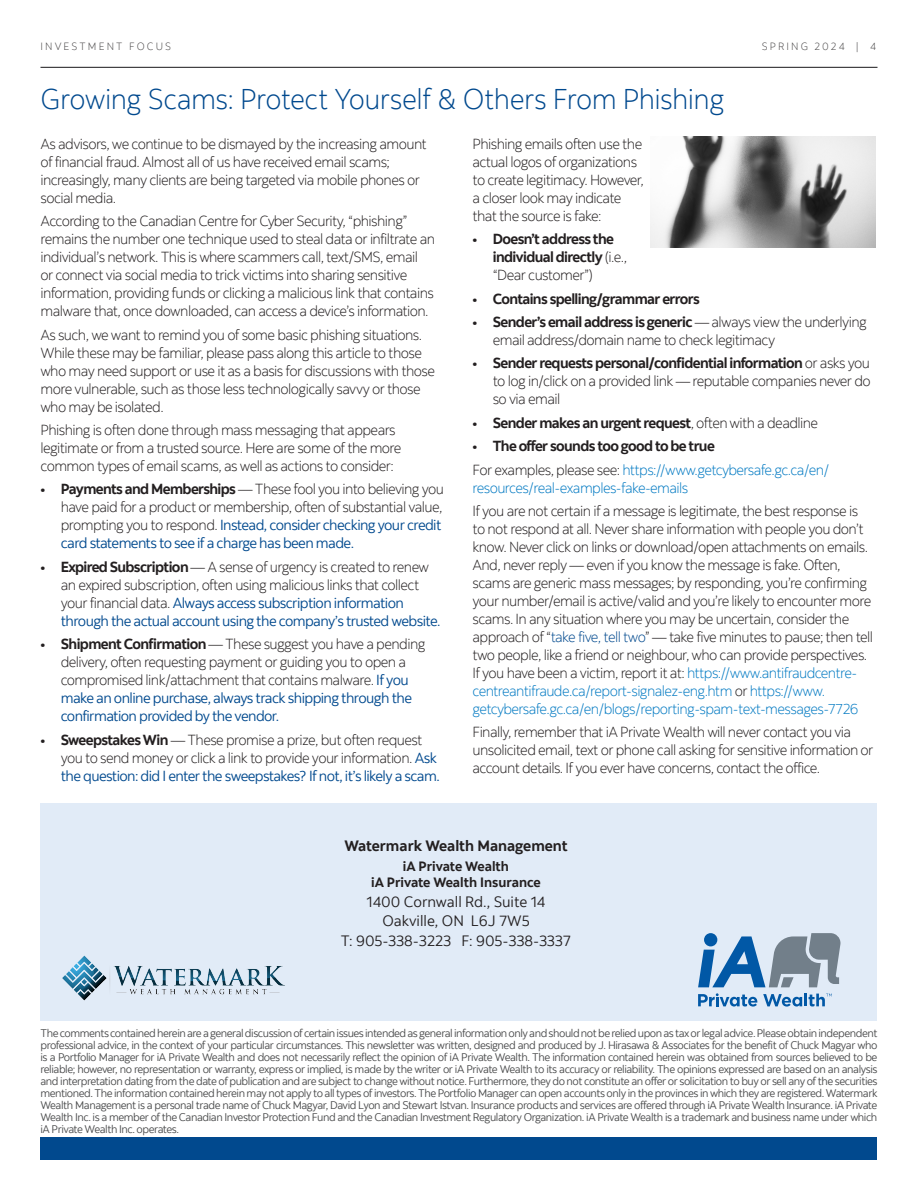
<style>
.page{position:relative;width:918px;height:1188px;background:#fff}
.page>*{position:absolute;margin:0;border:0;box-sizing:border-box;transform-origin:0 0}
.Headline{font:300 28.5px "Scotia";letter-spacing:-.02em;color:#01498e}
.Body_text{font:15px "Scotia";color:#231f20}
.Body_text-2{font:700 15px "Scotia";color:#231f20}
.Body{font:300 14.55px/18px "Scotia";letter-spacing:-.04em;color:#231f20}
.t1{font:700 14.55px/18px "Scotia";letter-spacing:-.04em;color:#231f20}
.Body-2{font:300 14.55px/18px "Scotia";letter-spacing:-.04em;color:#0079c2}
.Body_text-3{font:700 13.5px "Scotia";color:#231f20}
.t2{font:11.1px/12px "Scotia";letter-spacing:-.04em;color:#4b4c4d;text-align:justify}
.t3{font:300 10.5px "Scotia";letter-spacing:.2em;color:#464445}
.s1{font-weight:700}
.s2{font-weight:400;color:#01498e}
.s3{font-weight:300}
.s4{color:#231f20}
.s5{color:#01498e}
.s6{color:#0079c2}
</style>
<div class="page">
<div style="left:40px;top:1137px;width:838px;height:23px;background:#01498e"></div>
<div style="left:40px;top:804px;width:838px;height:217px;background:#e1ebf7"></div>
<img style="left:62px;top:955px;width:223px;height:46px">
<svg style="left:698px;top:933px;width:142px;height:54px"></svg>
<svg style="left:763px;top:994px;width:69px;height:13px"></svg>
<svg style="left:698px;top:993px;width:59px;height:14px"></svg>
<hr style="left:40px;top:67px;width:838px;height:1px;background:#181719">
<img style="left:651px;top:136px;width:225px;height:112px">
<p class="t3" style="left:40px;top:40px;width:132px">INVESTMENT FOCUS</p>
<p class="t3" style="left:762px;top:40px;width:116px">SPRING 2024 | 4</p>
<p class="Headline" style="left:40px;top:82px;width:686px">Growing Scams: Protect Yourself &amp; Others From Phishing</p>
<p class="Body" style="left:40px;top:135px;width:388px">As advisors, we continue to be dismayed by the increasing amount of financial fraud. Almost all of us have received email scams; increasingly, many clients are being targeted via mobile phones or social media.</p>
<p class="Body" style="left:40px;top:212px;width:396px">According to the Canadian Centre for Cyber Security, “phishing” remains the number one technique used to steal data or infiltrate an individual’s network. This is where scammers call, text/SMS, email<br>or connect via social media to trick victims into sharing sensitive information, providing funds or clicking a malicious link that contains malware that, once downloaded, can access a device’s information.</p>
<p class="Body" style="left:40px;top:325px;width:396px">As such, we want to remind you of some basic phishing situations.<br>While these may be familiar, please pass along this article to those who may need support or use it as a basis for discussions with those more vulnerable, such as those less technologically savvy or those who may be isolated.</p>
<p class="Body" style="left:40px;top:421px;width:362px">Phishing is often done through mass messaging that appears legitimate or from a trusted source. Here are some of the more common types of email scams, as well as actions to consider:</p>
<p class="Body" style="left:61px;top:480px;width:385px;text-indent:-20px"><span class="s1">• Payments and Memberships</span> — These fool you into believing you have paid for a product or membership, often of substantial value, prompting you to respond. <span class="s2">Instead, consider checking your credit card statements to see if a charge has been made.</span></p>
<p class="Body" style="left:61px;top:558px;width:381px;text-indent:-20px"><span class="s1">• Expired Subscription</span> — A sense of urgency is created to renew an expired subscription, often using malicious links that collect your financial data. <span class="s2">Always access subscription information through the actual account using the company’s trusted website.</span></p>
<p class="Body" style="left:61px;top:635px;width:366px;text-indent:-20px"><span class="s1">• Shipment Confirmation</span> — These suggest you have a pending delivery, often requesting payment or guiding you to open a compromised link/attachment that contains malware. <span class="s2">If you make an online purchase, always track shipping through the confirmation provided by the vendor.</span></p>
<p class="Body" style="left:61px;top:730px;width:381px;text-indent:-20px"><span class="s1">• Sweepstakes Win</span> — These promise a prize, but often request you to send money or click a link to provide your information. <span class="s2">Ask the question: did I enter the sweepstakes? If not, it’s likely a scam.</span></p>
<p class="Body" style="left:472px;top:135px;width:173px">Phishing emails often use the actual logos of organizations to create legitimacy. However, a closer look may indicate that the source is fake:</p>
<p class="t1" style="left:493px;top:230px;width:136px;text-indent:-20px">• Doesn’t address the individual directly <span class="s3">(i.e., “Dear customer”)</span></p>
<p class="t1" style="left:472px;top:290px;width:229px">• Contains spelling/grammar errors</p>
<p class="Body" style="left:493px;top:313px;width:376px;text-indent:-20px"><span class="s1">• Sender’s email address is generic</span> — always view the underlying email address/domain name to check legitimacy</p>
<p class="Body" style="left:493px;top:354px;width:379px;text-align:justify;text-indent:-20px"><span class="s1">• Sender requests personal/confidential information</span> or asks you to log in/click on a provided link — reputable companies never do so via email</p>
<p class="t1" style="left:472px;top:414px;width:347px">• Sender makes an urgent request<span class="s3">, often with a deadline</span></p>
<p class="t1" style="left:472px;top:437px;width:244px">• The offer sounds too good to be true</p>
<p class="Body-2" style="left:472px;top:460px;width:358px"><span class="s4">For examples, please see:</span> https://www.getcybersafe.gc.ca/en/ resources/real-examples-fake-emails</p>
<p class="Body" style="left:472px;top:502px;width:402px">If you are not certain if a message is legitimate, the best response is to not respond at all. Never share information with people you don’t know. Never click on links or download/open attachments on emails.<br>And, never reply — even if you know the message is fake. Often, scams are generic mass messages; by responding, you’re confirming your number/email is active/valid and you’re likely to encounter more scams. In any situation where you may be uncertain, consider the approach of “<span class="s5">take five, tell two</span>” — take five minutes to pause; then tell two people, like a friend or neighbour, who can provide perspectives.<br>If you have been a victim, report it at: <span class="s6">https://www.antifraudcentre&shy;centreantifraude.ca/report-signalez-eng.htm</span> or <span class="s6">https://www. getcybersafe.gc.ca/en/blogs/reporting-spam-text-messages-7726</span></p>
<p class="Body" style="left:472px;top:723px;width:402px">Finally, remember that iA Private Wealth will never contact you via unsolicited email, text or phone call asking for sensitive information or account details. If you ever have concerns, contact the office.</p>
<p class="Body_text-2" style="left:344px;top:837px;width:225px">Watermark Wealth Management</p>
<p class="Body_text-3" style="left:403px;top:857px;width:108px">iA Private Wealth</p>
<p class="Body_text-3" style="left:371px;top:874px;width:171px">iA Private Wealth Insurance</p>
<p class="Body_text" style="left:367px;top:892px;width:180px">1400 Cornwall Rd., Suite 14</p>
<p class="Body_text" style="left:382px;top:912px;width:149px">Oakville, ON L6J 7W5</p>
<p class="Body_text" style="left:341px;top:931px;width:232px">T: 905-338-3223 F: 905-338-3337</p>
<p class="t2" style="left:40px;top:1027px;width:839px">The comments contained herein are a general discussion of certain issues intended as general information only and should not be relied upon as tax or legal advice. Please obtain independent professional advice, in the context of your particular circumstances. This newsletter was written, designed and produced by J. Hirasawa &amp; Associates for the benefit of Chuck Magyar who is a Portfolio Manager for iA Private Wealth and does not necessarily reflect the opinion of iA Private Wealth. The information contained herein was obtained from sources believed to be reliable; however, no representation or warranty, express or implied, is made by the writer or iA Private Wealth to its accuracy or reliability. The opinions expressed are based on an analysis and interpretation dating from the date of publication and are subject to change without notice. Furthermore, they do not constitute an offer or solicitation to buy or sell any of the securities mentioned. The information contained herein may not apply to all types of investors. The Portfolio Manager can open accounts only in the provinces in which they are registered. Watermark Wealth Management is a personal trade name of Chuck Magyar, David Lyon and Stewart Istvan. Insurance products and services are offered through iA Private Wealth Insurance. iA Private Wealth Inc. is a member of the Canadian Investor Protection Fund and the Canadian Investment Regulatory Organization. iA Private Wealth is a trademark and business name under which iA Private Wealth Inc. operates.</p>
</div>
